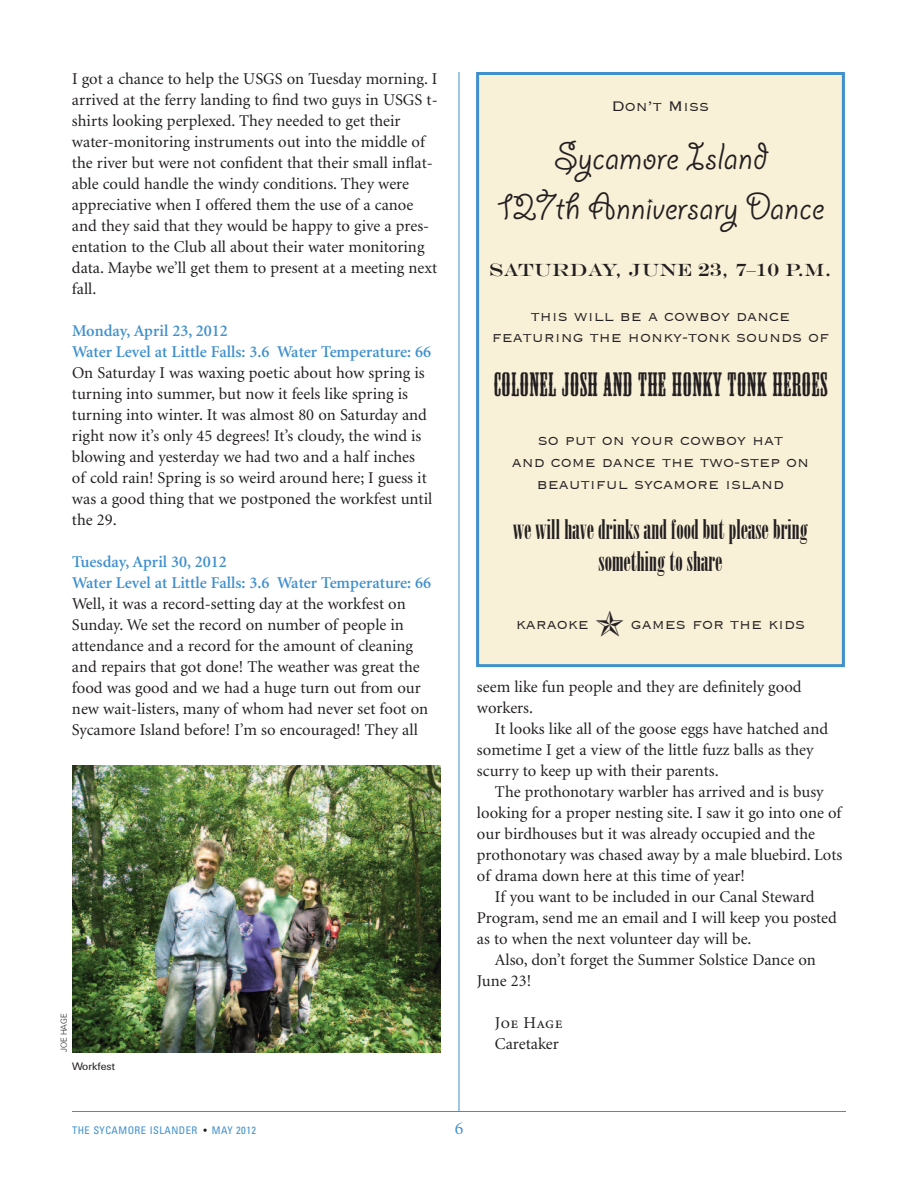
<style>
.page{position:relative;width:918px;height:1188px;background:#fff}
.page>*{position:absolute;margin:0;border:0;box-sizing:border-box;transform-origin:0 0}
.t1{font:42px/50.4px "Giddyup Std";color:#231f20;text-align:center}
.t2{font:31.5px "Mesquite Std";letter-spacing:.025em;color:#231f20}
.t3{font:27px/32.4px "Onyx";color:#231f20;text-align:center}
.t4{font:300 18px/21.8px "Copperplate";color:#231f20;text-align:center}
.t5{font:18px "Engravers";color:#231f20}
.t6{font:18px "Minion";color:#3f90cd}
.t7{font:16.5px/21px "Minion";color:#231f20}
.t8{font:600 16.5px/21px "Minion";color:#3f90cd}
.t9{font:16.5px "Minion Regular SC";letter-spacing:.025em;color:#231f20}
.t10{font:11.25px "U55";color:#231f20}
.t11{font:condensed 10.5px "Univers";letter-spacing:.045em;color:#3f90cd}
.t12{font:9px "U45";color:#231f20}
.s1{color:#231f20}
</style>
<div class="page">
<hr style="left:459px;top:72px;width:1px;height:1040px;background:#3f90cd">
<hr style="left:72px;top:1111px;width:774px;height:1px;background:#3f90cd">
<img style="left:72px;top:765px;width:369px;height:288px">
<div style="left:479px;top:75px;width:363px;height:589px;background:#f8f0d7"></div>
<div style="left:476px;top:72px;width:369px;height:595px;border:3px solid #3f90cd"></div>
<p class="t7" style="left:72px;top:69px;width:367px">I got a chance to help the USGS on Tuesday morning. I arrived at the ferry landing to find two guys in USGS t&shy;shirts looking perplexed. They needed to get their water-monitoring instruments out into the middle of the river but were not confident that their small inflat&shy;able could handle the windy conditions. They were appreciative when I offered them the use of a canoe and they said that they would be happy to give a pres&shy;entation to the Club all about their water monitoring data. Maybe we’ll get them to present at a meeting next fall.</p>
<p class="t8" style="left:72px;top:321px;width:361px">Monday, April 23, 2012<br>Water Level at Little Falls: 3.6 Water Temperature: 66</p>
<p class="t7" style="left:72px;top:363px;width:362px">On Saturday I was waxing poetic about how spring is turning into summer, but now it feels like spring is turning into winter. It was almost 80 on Saturday and right now it’s only 45 degrees! It’s cloudy, the wind is blowing and yesterday we had two and a half inches of cold rain! Spring is so weird around here; I guess it was a good thing that we postponed the workfest until the 29.</p>
<p class="t8" style="left:72px;top:552px;width:361px">Tuesday, April 30, 2012<br>Water Level at Little Falls: 3.6 Water Temperature: 66</p>
<p class="t7" style="left:72px;top:594px;width:358px">Well, it was a record-setting day at the workfest on Sunday. We set the record on number of people in attendance and a record for the amount of cleaning and repairs that got done! The weather was great the food was good and we had a huge turn out from our new wait-listers, many of whom had never set foot on Sycamore Island before! I’m so encouraged! They all</p>
<p class="t12" style="left:61px;top:1052px;width:40px;rotate:-90deg">JOE HAGE</p>
<p class="t10" style="left:72px;top:1063px;width:45px">Workfest</p>
<p class="t4" style="left:612px;top:96px;width:99px">Don’t Miss</p>
<h1 class="t1" style="left:497px;top:137px;width:329px">Sycamore Island<br>127th Anniversary Dance</h1>
<p class="t5" style="left:489px;top:259px;width:344px">SATURDAY, JUNE 23, 7–10 P.M.</p>
<p class="t4" style="left:492px;top:305px;width:339px">this will be a cowboy dance featuring the honky-tonk sounds of</p>
<h2 class="t2" style="left:494px;top:367px;width:335px">COLONEL JOSH AND THE HONKY TONK HEROES</h2>
<p class="t4" style="left:512px;top:430px;width:299px">so put on your cowboy hat<br>and come dance the two-step on beautiful sycamore island</p>
<h3 class="t3" style="left:513px;top:513px;width:296px">we will have drinks and food but please bring something to share</h3>
<p class="t4" style="left:516px;top:613px;width:291px">karaoke ✯ games for the kids</p>
<p class="t7" style="left:477px;top:678px;width:326px">seem like fun people and they are definitely good workers.</p>
<p class="t7" style="left:477px;top:720px;width:353px;text-indent:18px">It looks like all of the goose eggs have hatched and sometime I get a view of the little fuzz balls as they scurry to keep up with their parents.</p>
<p class="t7" style="left:495px;top:783px;width:330px">The prothonotary warbler has arrived and is busy</p>
<p class="t7" style="left:477px;top:804px;width:366px">looking for a proper nesting site. I saw it go into one of</p>
<p class="t7" style="left:477px;top:825px;width:340px">our birdhouses but it was already occupied and the</p>
<p class="t7" style="left:477px;top:846px;width:367px">prothonotary was chased away by a male bluebird. Lots</p>
<p class="t7" style="left:477px;top:867px;width:270px">of drama down here at this time of year!</p>
<p class="t7" style="left:495px;top:888px;width:321px">If you want to be included in our Canal Steward</p>
<p class="t7" style="left:477px;top:909px;width:361px">Program, send me an email and I will keep you posted</p>
<p class="t7" style="left:477px;top:930px;width:276px">as to when the next volunteer day will be.</p>
<p class="t7" style="left:495px;top:951px;width:322px">Also, don’t forget the Summer Solstice Dance on</p>
<p class="t7" style="left:477px;top:972px;width:56px">June 23!</p>
<p class="t9" style="left:495px;top:1017px;width:69px">Joe Hage</p>
<p class="t7" style="left:495px;top:1035px;width:65px">Caretaker</p>
<p class="t11" style="left:72px;top:1126px;width:186px">THE SYCAMORE ISLANDER <span class="s1">•</span> MAY 2012</p>
<p class="t6" style="left:455px;top:1121px;width:10px">6</p>
</div>
